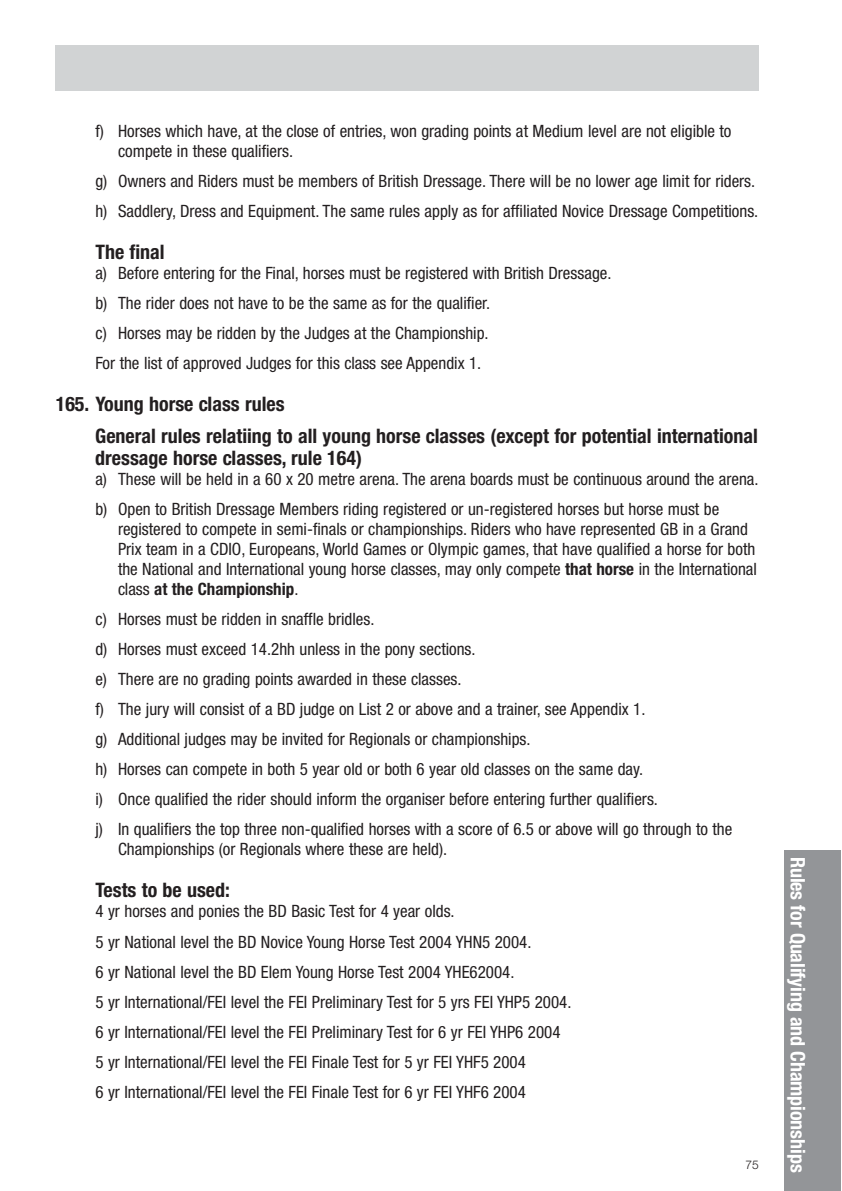
<style>
.page{position:relative;width:842px;height:1191px;background:#fff}
.page>*{position:absolute;margin:0;border:0;box-sizing:border-box;transform-origin:0 0}
.t1{font:700 condensed 20px/32px "Helvetica Neue";color:#231f20}
.t2{font:700 condensed 20px "Helvetica Neue";letter-spacing:-.005em;color:#fff}
.t3{font:condensed 17px/30px "Helvetica Neue";color:#231f20}
.t4{font:300 12px "Helvetica Neue";color:#231f20}
.s1{font-weight:700}
</style>
<div class="page">
<div style="left:56px;top:46px;width:703px;height:45px;background:#d1d3d4"></div>
<div style="left:784px;top:851px;width:57px;height:340px;background:#939598"></div>
<p class="t3" style="left:118px;top:123px;width:615px;line-height:20px;text-indent:-23px">f) Horses which have, at the close of entries, won grading points at Medium level are not eligible to compete in these qualifiers.</p>
<p class="t3" style="left:95px;top:168px;width:664px">g) Owners and Riders must be members of British Dressage. There will be no lower age limit for riders. h) Saddlery, Dress and Equipment. The same rules apply as for affiliated Novice Dressage Competitions.</p>
<p class="t1" style="left:95px;top:238px;width:71px">The final</p>
<p class="t3" style="left:95px;top:260px;width:518px">a) Before entering for the Final, horses must be registered with British Dressage. b) The rider does not have to be the same as for the qualifier.<br>c) Horses may be ridden by the Judges at the Championship.<br>For the list of approved Judges for this class see Appendix 1.</p>
<p class="t1" style="left:95px;top:390px;width:664px;text-indent:-40px">165. Young horse class rules<br>General rules relatiing to all young horse classes (except for potential international</p>
<p class="t1" style="left:95px;top:444px;width:268px">dressage horse classes, rule 164)</p>
<p class="t3" style="left:95px;top:466px;width:665px">a) These will be held in a 60 x 20 metre arena. The arena boards must be continuous around the arena. b) Open to British Dressage Members riding registered or un-registered horses but horse must be</p>
<p class="t3" style="left:118px;top:521px;width:640px;line-height:20px">registered to compete in semi-finals or championships. Riders who have represented GB in a Grand Prix team in a CDIO, Europeans, World Games or Olympic games, that have qualified a horse for both the National and International young horse classes, may only compete <span class="s1">that horse</span> in the International class <span class="s1">at the Championship</span>.</p>
<p class="t3" style="left:95px;top:606px;width:638px">c) Horses must be ridden in snaffle bridles.<br>d) Horses must exceed 14.2hh unless in the pony sections.<br>e) There are no grading points awarded in these classes.<br>f) The jury will consist of a BD judge on List 2 or above and a trainer, see Appendix 1.<br>g) Additional judges may be invited for Regionals or championships.<br>h) Horses can compete in both 5 year old or both 6 year old classes on the same day.<br>i) Once qualified the rider should inform the organiser before entering further qualifiers.<br>j) In qualifiers the top three non-qualified horses with a score of 6.5 or above will go through to the</p>
<p class="t3" style="left:118px;top:836px;width:331px">Championships (or Regionals where these are held).</p>
<p class="t1" style="left:95px;top:876px;width:136px">Tests to be used:</p>
<p class="t3" style="left:95px;top:898px;width:478px">4 yr horses and ponies the BD Basic Test for 4 year olds.<br>5 yr National level the BD Novice Young Horse Test 2004 YHN5 2004.<br>6 yr National level the BD Elem Young Horse Test 2004 YHE62004.<br>5 yr International/FEI level the FEI Preliminary Test for 5 yrs FEI YHP5 2004.<br>6 yr International/FEI level the FEI Preliminary Test for 6 yr FEI YHP6 2004<br>5 yr International/FEI level the FEI Finale Test for 5 yr FEI YHF5 2004<br>6 yr International/FEI level the FEI Finale Test for 6 yr FEI YHF6 2004</p>
<p class="t4" style="left:745px;top:1160px;width:15px">75</p>
<p class="t2" style="left:805px;top:856px;width:317px;rotate:90deg">Rules for Qualifying and Championships</p>
</div>
